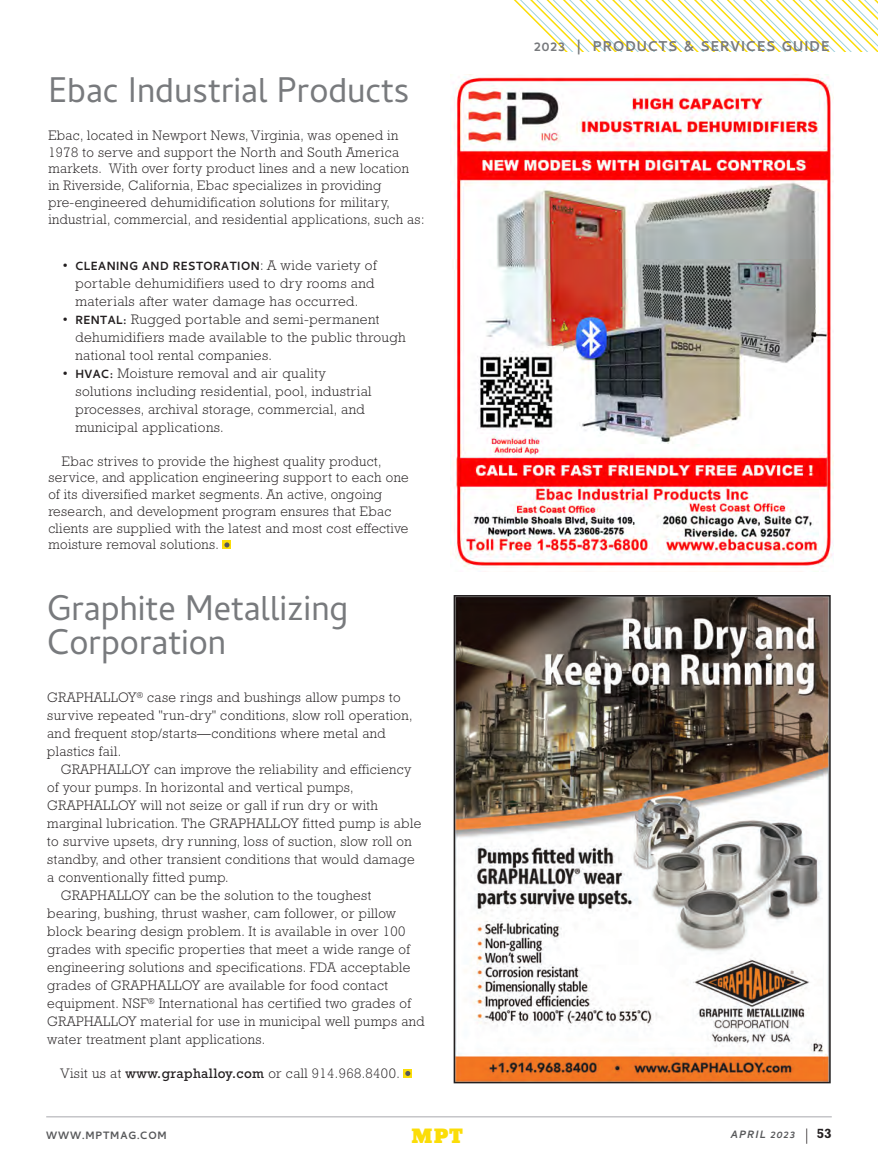
<style>
.page{position:relative;width:878px;height:1175px;background:#fff}
.page>*{position:absolute;margin:0;border:0;box-sizing:border-box;transform-origin:0 0}
.t1{font:45px/34.5px "Cambay Devanagari";color:#787a7d;scale:.95 1}
.t2{font:18.15px "Bevan";color:#fbdd07}
.t3{font:700 18px "Cambay Devanagari";letter-spacing:.06em;color:#787a7d}
.t4{font:700 15px "Cambay Devanagari";letter-spacing:.03em;color:#231f20}
.t5{font:300 13.95px/16.8px "Rockwell Std";letter-spacing:.03em;color:#231f20}
.t6{font:700 13.5px "Cambay Devanagari";letter-spacing:.06em;color:#57585a}
.t7{font:italic 700 13.5px "Cambay Devanagari";letter-spacing:.06em;color:#57585a}
.s1{font-family:"Rockwell Std";font-weight:300;font-size:13.95px}
.s2{font-family:"Cambay Devanagari";font-weight:700;font-size:15px}
.s3{font-weight:400}
.s4{font-family:"Rockwell Std";font-weight:300;font-style:normal;font-size:16.8px;color:#231f20}
.s5{font-family:"Rockwell Std";font-style:normal;color:#231f20}
</style>
<div class="page">
<hr style="left:46px;top:1116px;width:785px;height:1px;background:#a8a9ad">
<svg style="left:514px;top:0;width:364px;height:51px"></svg>
<img style="left:455px;top:597px;width:373px;height:484px">
<img style="left:450px;top:74px;width:383px;height:495px">
<svg style="left:222px;top:540px;width:9px;height:9px"></svg>
<svg style="left:224px;top:542px;width:5px;height:5px"></svg>
<svg style="left:403px;top:1069px;width:9px;height:8px"></svg>
<svg style="left:405px;top:1070px;width:5px;height:6px"></svg>
<h1 class="t1" style="left:48px;top:79px;width:382px">Ebac Industrial Products</h1>
<p class="t5" style="left:48px;top:127px;width:377px">Ebac, located in Newport News, Virginia, was opened in 1978 to serve and support the North and South America markets. With over forty product lines and a new location<br>in Riverside, California, Ebac specializes in providing pre-engineered dehumidification solutions for military, industrial, commercial, and residential applications, such as:</p>
<p class="t4" style="left:62px;top:256px;width:316px"><span class="s1">•</span> CLEANING AND RESTORATION<span class="s1">: A wide variety of</span></p>
<p class="t5" style="left:75px;top:274px;width:301px;line-height:18px">portable dehumidifiers used to dry rooms and materials after water damage has occurred.</p>
<p class="t5" style="left:75px;top:310px;width:332px;line-height:18px;text-indent:-13px">• <span class="s2">RENTAL:</span> Rugged portable and semi-permanent dehumidifiers made available to the public through national tool rental companies.</p>
<p class="t5" style="left:75px;top:364px;width:298px;line-height:18px;text-indent:-14px">• <span class="s2">HVAC:</span> Moisture removal and air quality solutions including residential, pool, industrial processes, archival storage, commercial, and municipal applications.</p>
<p class="t5" style="left:48px;top:452px;width:362px;text-indent:14px">Ebac strives to provide the highest quality product, service, and application engineering support to each one of its diversified market segments. An active, ongoing research, and development program ensures that Ebac clients are supplied with the latest and most cost effective moisture removal solutions.</p>
<h1 class="t1" style="left:47px;top:597px;width:318px">Graphite Metallizing<br>Corporation</h1>
<p class="t5" style="left:47px;top:688px;width:367px;line-height:18px">GRAPHALLOY<sup>®</sup> case rings and bushings allow pumps to survive repeated "run-dry" conditions, slow roll operation, and frequent stop/starts—conditions where metal and plastics fail.</p>
<p class="t5" style="left:61px;top:761px;width:352px">GRAPHALLOY can improve the reliability and efficiency</p>
<p class="t5" style="left:47px;top:779px;width:308px">of your pumps. In horizontal and vertical pumps,</p>
<p class="t5" style="left:47px;top:797px;width:332px">GRAPHALLOY will not seize or gall if run dry or with</p>
<p class="t5" style="left:47px;top:815px;width:375px">marginal lubrication. The GRAPHALLOY fitted pump is able</p>
<p class="t5" style="left:47px;top:833px;width:366px">to survive upsets, dry running, loss of suction, slow roll on</p>
<p class="t5" style="left:47px;top:851px;width:369px">standby, and other transient conditions that would damage</p>
<p class="t5" style="left:47px;top:869px;width:183px">a conventionally fitted pump.</p>
<p class="t5" style="left:61px;top:887px;width:312px">GRAPHALLOY can be the solution to the toughest</p>
<p class="t5" style="left:47px;top:905px;width:350px">bearing, bushing, thrust washer, cam follower, or pillow</p>
<p class="t5" style="left:47px;top:923px;width:359px">block bearing design problem. It is available in over 100</p>
<p class="t5" style="left:47px;top:941px;width:364px">grades with specific properties that meet a wide range of</p>
<p class="t5" style="left:47px;top:959px;width:365px">engineering solutions and specifications. FDA acceptable</p>
<p class="t5" style="left:47px;top:977px;width:342px">grades of GRAPHALLOY are available for food contact</p>
<p class="t5" style="left:47px;top:995px;width:365px">equipment. NSF<sup>®</sup> International has certified two grades of</p>
<p class="t5" style="left:47px;top:1013px;width:379px">GRAPHALLOY material for use in municipal well pumps and</p>
<p class="t5" style="left:47px;top:1031px;width:219px">water treatment plant applications.</p>
<p class="t5" style="left:60px;top:1064px;width:341px">Visit us at <span class="s3">www.graphalloy.com</span> or call 914.968.8400.</p>
<p class="t3" style="left:534px;top:34px;width:297px">2023 | PRODUCTS &amp; SERVICES GUIDE</p>
<p class="t6" style="left:46px;top:1126px;width:122px">WWW.MPTMAG.COM</p>
<h2 class="t2" style="left:411px;top:1121px;width:53px">MPT</h2>
<p class="t7" style="left:731px;top:1125px;width:102px">APRIL 2023 <span class="s4">|</span> <span class="s5">53</span></p>
</div>
